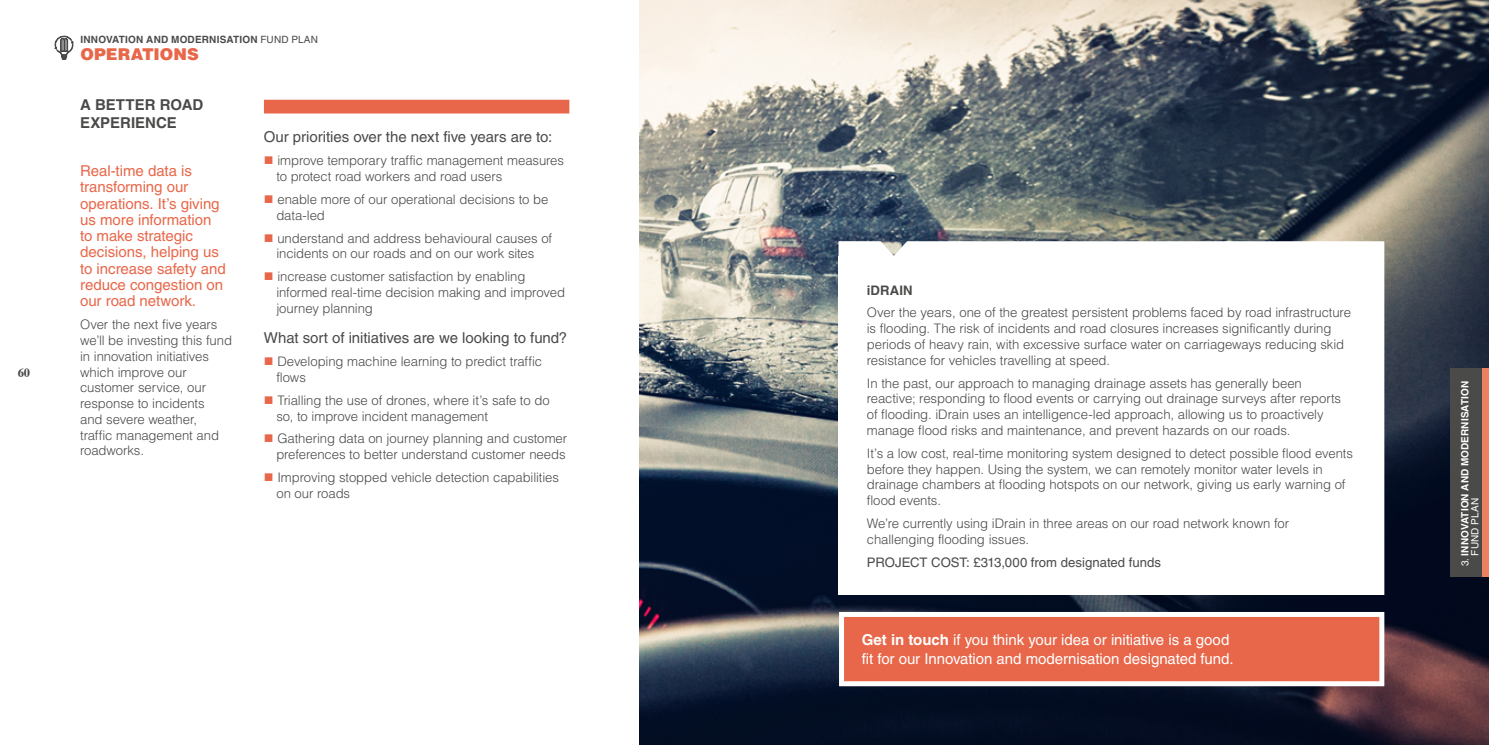
<style>
.page{position:relative;width:1489px;height:745px;background:#fff}
.page>*{position:absolute;margin:0;border:0;box-sizing:border-box;transform-origin:0 0}
.t1{font:900 16.25px "Helvetica LT Std";letter-spacing:.005em;color:#e8674a}
.t2{font:15px/16.2px "Helvetica LT Std";letter-spacing:-.005em;color:#e8674a}
.t3{font:15px/18px "Helvetica LT Std";letter-spacing:-.005em;color:#fff}
.t4{font:15px "Helvetica LT Std";letter-spacing:-.005em;color:#4a4a49}
.t5{font:700 15px/18px "Helvetica LT Std";color:#4a4a49}
.t6{font:300 13.12px/15.8px "Helvetica LT Std";letter-spacing:-.005em;color:#4a4a49}
.t7{font:13.12px "Helvetica LT Std";color:#4a4a49}
.t8{font:700 13.12px "Helvetica LT Std";letter-spacing:.01em;color:#4a4a49}
.t9{font:700 12.5px "Dutch 801 BT";color:#4a4a49}
.t10{font:700 10px/10px "Helvetica LT Std";letter-spacing:.01em;color:#fff}
.t11{font:700 10px "Helvetica LT Std";letter-spacing:.02em;color:#4a4a49}
.s1{font-weight:400}
.s2{font-weight:700}
</style>
<div class="page">
<img style="left:639px;top:0;width:849px;height:744px">
<svg style="left:838px;top:241px;width:546px;height:15px"></svg>
<div style="left:838px;top:256px;width:546px;height:338px;background:#fff"></div>
<div style="left:264px;top:100px;width:305px;height:13px;background:#e8674a"></div>
<svg style="left:54px;top:35px;width:20px;height:25px"></svg>
<div style="left:841px;top:614px;width:540px;height:69px;background:#e8674a"></div>
<div style="left:839px;top:611px;width:545px;height:74px;border:5px solid #fff"></div>
<div style="left:1450px;top:368px;width:38px;height:208px;background:#4a4a49"></div>
<div style="left:1482px;top:368px;width:6px;height:208px;background:#ec8061"></div>
<p class="t9" style="left:18px;top:365px;width:14px">60</p>
<p class="t11" style="left:80px;top:33px;width:239px">INNOVATION AND MODERNISATION <span class="s1">FUND PLAN</span></p>
<p class="t1" style="left:80px;top:43px;width:120px">OPERATIONS</p>
<p class="t5" style="left:80px;top:95px;width:125px">A BETTER ROAD<br>EXPERIENCE</p>
<p class="t2" style="left:80px;top:163px;width:147px">Real-time data is transforming our operations. It’s giving us more information to make strategic decisions, helping us to increase safety and reduce congestion on our road network.</p>
<p class="t6" style="left:80px;top:316px;width:153px">Over the next five years we’ll be investing this fund in innovation initiatives which improve our customer service, our response to incidents<br>and severe weather, traffic management and roadworks.</p>
<p class="t4" style="left:264px;top:128px;width:290px">Our priorities over the next five years are to:</p>
<p class="t6" style="left:276px;top:152px;width:289px">improve temporary traffic management measures to protect road workers and road users</p>
<p class="t6" style="left:276px;top:191px;width:273px">enable more of our operational decisions to be data-led</p>
<p class="t6" style="left:276px;top:230px;width:277px">understand and address behavioural causes of incidents on our roads and on our work sites</p>
<p class="t6" style="left:276px;top:268px;width:290px">increase customer satisfaction by enabling informed real-time decision making and improved journey planning</p>
<p class="t4" style="left:264px;top:329px;width:305px">What sort of initiatives are we looking to fund?</p>
<p class="t6" style="left:276px;top:353px;width:267px">Developing machine learning to predict traffic flows</p>
<p class="t6" style="left:276px;top:392px;width:275px">Trialling the use of drones, where it’s safe to do so, to improve incident management</p>
<p class="t6" style="left:276px;top:430px;width:292px">Gathering data on journey planning and customer preferences to better understand customer needs</p>
<p class="t6" style="left:276px;top:469px;width:284px">Improving stopped vehicle detection capabilities on our roads</p>
<p class="t8" style="left:866px;top:282px;width:47px">iDRAIN</p>
<p class="t6" style="left:866px;top:304px;width:485px">Over the years, one of the greatest persistent problems faced by road infrastructure is flooding. The risk of incidents and road closures increases significantly during periods of heavy rain, with excessive surface water on carriageways reducing skid resistance for vehicles travelling at speed.</p>
<p class="t6" style="left:866px;top:374px;width:476px">In the past, our approach to managing drainage assets has generally been reactive; responding to flood events or carrying out drainage surveys after reports of flooding. iDrain uses an intelligence-led approach, allowing us to proactively manage flood risks and maintenance, and prevent hazards on our roads.</p>
<p class="t6" style="left:866px;top:445px;width:487px">It’s a low cost, real-time monitoring system designed to detect possible flood events before they happen. Using the system, we can remotely monitor water levels in drainage chambers at flooding hotspots on our network, giving us early warning of flood events.</p>
<p class="t6" style="left:866px;top:515px;width:424px">We’re currently using iDrain in three areas on our road network known for challenging flooding issues.</p>
<p class="t7" style="left:866px;top:554px;width:296px">PROJECT COST: £313,000 from designated funds</p>
<p class="t3" style="left:861px;top:630px;width:373px"><span class="s2">Get in touch</span> if you think your idea or initiative is a good fit for our Innovation and modernisation designated fund.</p>
<p class="t10" style="left:1459px;top:555px;width:176px;text-indent:-11px;rotate:-90deg"><span class="s1">3.</span> INNOVATION AND MODERNISATION<br><span class="s1">FUND PLAN</span></p>
</div>
